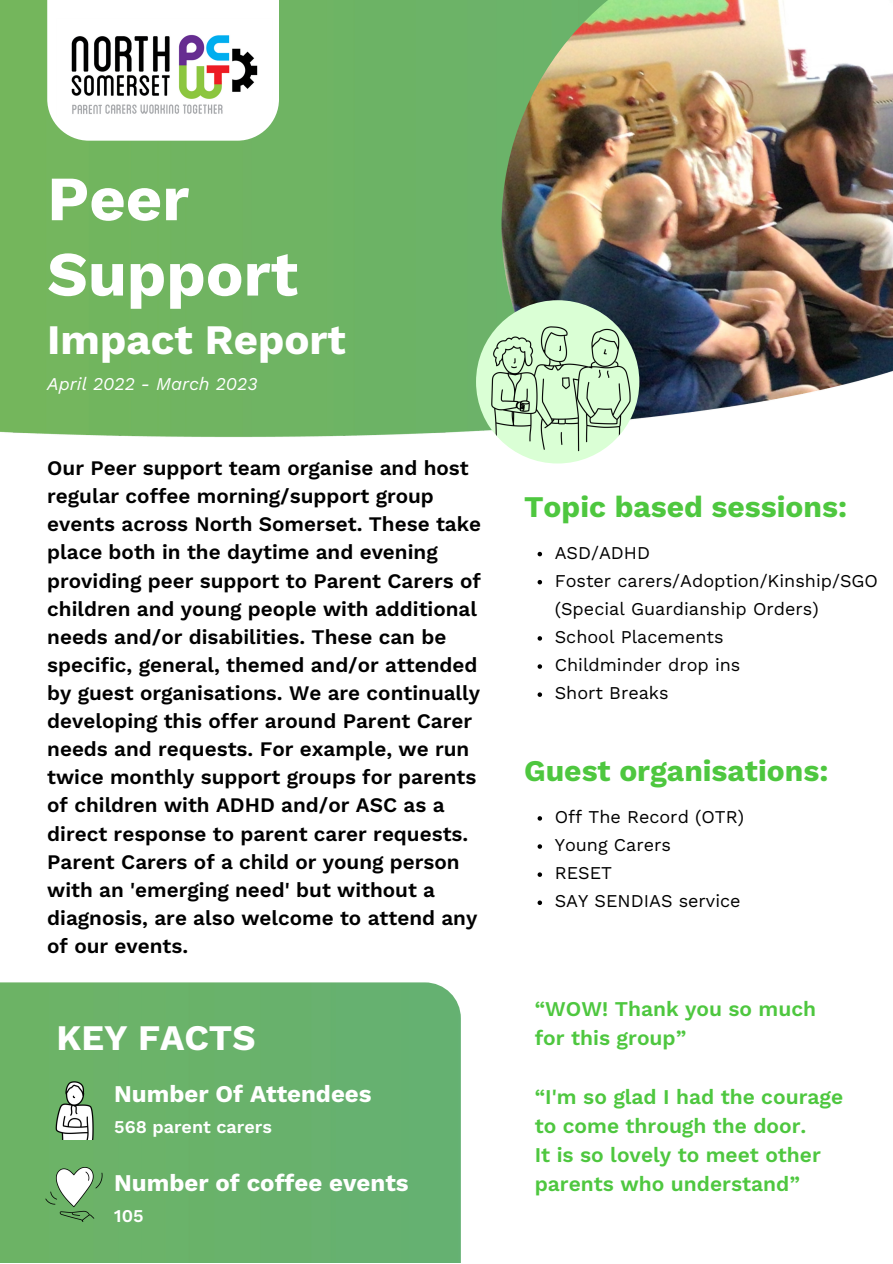
<style>
.page{position:relative;width:893px;height:1264px;background:#fff}
.page>*{position:absolute;margin:0;border:0;box-sizing:border-box;transform-origin:0 0}
.t1{font:700 63px "Work Sans";color:#fff}
.t2{font:700 42px "Work Sans";color:#fff}
.t3{font:700 36px "Work Sans";color:#fff}
.t4{font:700 30px "Work Sans";color:#4ec73f}
.t5{font:700 24px "Work Sans";color:#fff}
.t6{font:600 21px/29.2px "Work Sans";color:#4ec73f}
.t7{font:600 20.7px/28px "Work Sans";color:#000}
.t8{font:18px "Work Sans";color:#000}
.t9{font:italic 18px "Work Sans";color:#fff}
.t10{font:600 18px "Work Sans";color:#fff}
</style>
<div class="page">
<div style="left:0;top:0;width:501px;height:345px;background:#6fb463"></div>
<svg style="left:47px;top:0;width:232px;height:141px"></svg>
<img style="left:56px;top:18px;width:216px;height:99px">
<img style="left:501px;top:0;width:391px;height:345px">
<img style="left:0;top:345px;width:892px;height:119px">
<img style="left:476px;top:300px;width:163px;height:163px;border-radius:50%">
<div style="left:0;top:982px;width:461px;height:280px;background:#69b26b"></div>
<img style="left:41px;top:1071px;width:67px;height:68px">
<img style="left:41px;top:1139px;width:64px;height:107px">
<svg style="left:537px;top:552px;width:5px;height:4px"></svg>
<svg style="left:537px;top:580px;width:5px;height:4px"></svg>
<svg style="left:537px;top:636px;width:5px;height:4px"></svg>
<svg style="left:537px;top:664px;width:5px;height:4px"></svg>
<svg style="left:537px;top:692px;width:5px;height:5px"></svg>
<svg style="left:537px;top:816px;width:5px;height:4px"></svg>
<svg style="left:537px;top:844px;width:5px;height:4px"></svg>
<svg style="left:537px;top:872px;width:5px;height:4px"></svg>
<svg style="left:537px;top:900px;width:5px;height:5px"></svg>
<p class="t1" style="left:47px;top:172px;width:144px">Peer</p>
<p class="t1" style="left:47px;top:248px;width:252px">Support</p>
<p class="t2" style="left:47px;top:322px;width:300px">Impact Report</p>
<p class="t9" style="left:47px;top:376px;width:212px">April 2022 - March 2023</p>
<p class="t7" style="left:47px;top:455px;width:435px">Our Peer support team organise and host regular coffee morning/support group events across North Somerset. These take place both in the daytime and evening providing peer support to Parent Carers of children and young people with additional needs and/or disabilities. These can be specific, general, themed and/or attended by guest organisations. We are continually developing this offer around Parent Carer needs and requests. For example, we run twice monthly support groups for parents of children with ADHD and/or ASC as a direct response to parent carer requests.<br>Parent Carers of a child or young person with an 'emerging need' but without a diagnosis, are also welcome to attend any of our events.</p>
<p class="t3" style="left:56px;top:1022px;width:200px">KEY FACTS</p>
<p class="t5" style="left:114px;top:1083px;width:259px">Number Of Attendees</p>
<p class="t10" style="left:114px;top:1119px;width:159px">568 parent carers</p>
<p class="t5" style="left:114px;top:1172px;width:296px">Number of coffee events</p>
<p class="t10" style="left:114px;top:1208px;width:31px">105</p>
<p class="t4" style="left:524px;top:494px;width:324px">Topic based sessions:</p>
<p class="t8" style="left:554px;top:545px;width:97px">ASD/ADHD</p>
<p class="t8" style="left:554px;top:573px;width:325px">Foster carers/Adoption/Kinship/SGO</p>
<p class="t8" style="left:554px;top:601px;width:265px">(Special Guardianship Orders)</p>
<p class="t8" style="left:554px;top:629px;width:170px">School Placements</p>
<p class="t8" style="left:554px;top:657px;width:187px">Childminder drop ins</p>
<p class="t8" style="left:554px;top:685px;width:115px">Short Breaks</p>
<p class="t4" style="left:524px;top:758px;width:306px">Guest organisations:</p>
<p class="t8" style="left:554px;top:809px;width:191px">Off The Record (OTR)</p>
<p class="t8" style="left:554px;top:837px;width:118px">Young Carers</p>
<p class="t8" style="left:554px;top:865px;width:59px">RESET</p>
<p class="t8" style="left:554px;top:893px;width:187px">SAY SENDIAS service</p>
<p class="t6" style="left:534px;top:995px;width:283px">“WOW! Thank you so much for this group”</p>
<p class="t6" style="left:534px;top:1083px;width:310px">“I'm so glad I had the courage to come through the door.</p>
<p class="t6" style="left:534px;top:1141px;width:287px">It is so lovely to meet other parents who understand”</p>
</div>
